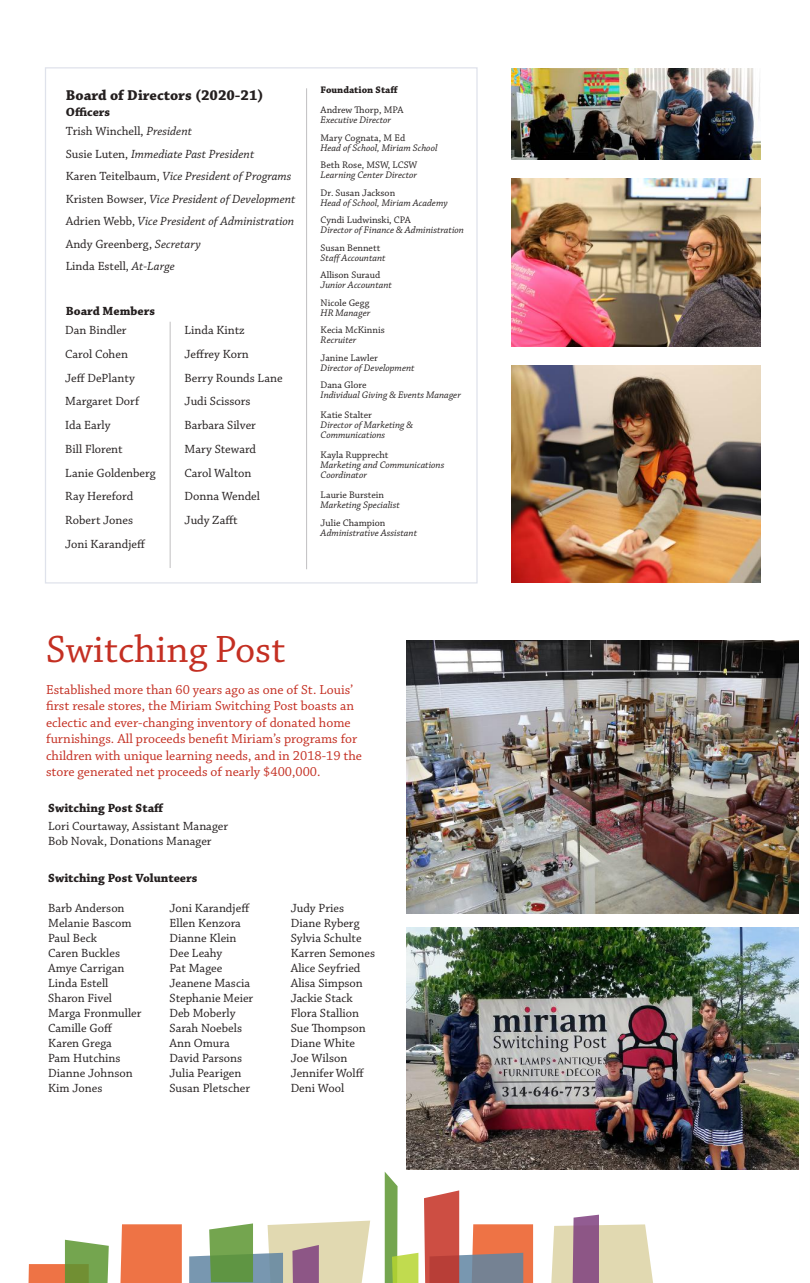
<style>
.page{position:relative;width:810px;height:1283px;background:#fff}
.page>*{position:absolute;margin:0;border:0;box-sizing:border-box;transform-origin:0 0}
.t1{font:40px "Chaparral Pro";color:#c42f22}
.t2{font:700 15px "Chaparral Pro";color:#241f1f}
.t3{font:13.75px/16.5px "Chaparral Pro";color:#c42f22}
.t4{font:12.5px/15px "Chaparral Pro";color:#241f1f}
.t5{font:italic 12.5px/22.5px "Chaparral Pro";color:#241f1f}
.t6{font:700 12.5px "Chaparral Pro";color:#241f1f}
.t7{font:italic 10px/10px "Chaparral Pro";color:#241f1f}
.t8{font:10px "Chaparral Pro";color:#241f1f}
.t9{font:700 10px "Chaparral Pro";color:#241f1f}
.s1{font-weight:700}
.s2{font-style:italic}
.s3{font-style:normal}
</style>
<div class="page">
<img style="left:406px;top:640px;width:393px;height:273px">
<img style="left:406px;top:927px;width:393px;height:242px">
<div style="left:120px;top:1224px;width:62px;height:58px;background:#ee7345"></div>
<svg style="left:28px;top:1239px;width:81px;height:43px"></svg>
<svg style="left:385px;top:1172px;width:33px;height:110px"></svg>
<svg style="left:189px;top:1220px;width:181px;height:62px"></svg>
<svg style="left:424px;top:1190px;width:109px;height:92px"></svg>
<svg style="left:551px;top:1214px;width:102px;height:68px"></svg>
<hr style="left:306px;top:88px;width:1px;height:481px;background:#c0bfc1">
<hr style="left:170px;top:322px;width:1px;height:246px;background:#c0bfc1">
<img style="left:512px;top:179px;width:248px;height:168px">
<img style="left:512px;top:68px;width:248px;height:91px">
<img style="left:512px;top:366px;width:248px;height:216px">
<p class="t2" style="left:66px;top:87px;width:199px">Board of Directors (2020-21)</p>
<p class="t4" style="left:66px;top:103px;width:128px;line-height:18.8px"><span class="s1">Officers<br></span>Trish Winchell, <span class="s2">President</span></p>
<p class="t5" style="left:66px;top:143px;width:231px"><span class="s3">Susie Luten,</span> Immediate Past President<br><span class="s3">Karen Teitelbaum,</span> Vice President of Programs <span class="s3">Kristen Bowser,</span> Vice President of Development <span class="s3">Adrien Webb,</span> Vice President of Administration <span class="s3">Andy Greenberg,</span> Secretary<br><span class="s3">Linda Estell,</span> At-Large</p>
<p class="t6" style="left:66px;top:304px;width:91px">Board Members</p>
<p class="t4" style="left:65px;top:319px;width:92px;line-height:23.8px">Dan Bindler<br>Carol Cohen<br>Jeff DePlanty<br>Margaret Dorf<br>Ida Early<br>Bill Florent<br>Lanie Goldenberg<br>Ray Hereford<br>Robert Jones<br>Joni Karandjeff</p>
<p class="t4" style="left:185px;top:319px;width:100px;line-height:23.8px">Linda Kintz<br>Jeffrey Korn<br>Berry Rounds Lane<br>Judi Scissors<br>Barbara Silver<br>Mary Steward<br>Carol Walton<br>Donna Wendel<br>Judy Zafft</p>
<p class="t9" style="left:321px;top:84px;width:79px">Foundation Staff</p>
<p class="t8" style="left:321px;top:104px;width:84px">Andrew Thorp, MPA</p>
<p class="t7" style="left:321px;top:115px;width:72px">Executive Director</p>
<p class="t8" style="left:321px;top:132px;width:86px">Mary Cognata, M Ed</p>
<p class="t7" style="left:321px;top:143px;width:118px">Head of School, Miriam School</p>
<p class="t8" style="left:321px;top:159px;width:98px">Beth Rose, MSW, LCSW</p>
<p class="t7" style="left:321px;top:170px;width:98px">Learning Center Director</p>
<p class="t8" style="left:321px;top:187px;width:76px">Dr. Susan Jackson</p>
<p class="t7" style="left:321px;top:198px;width:129px">Head of School, Miriam Academy</p>
<p class="t8" style="left:321px;top:214px;width:92px">Cyndi Ludwinski, CPA</p>
<p class="t7" style="left:321px;top:225px;width:145px">Director of Finance &amp; Administration</p>
<p class="t8" style="left:321px;top:242px;width:61px">Susan Bennett</p>
<p class="t7" style="left:321px;top:253px;width:67px">Staff Accountant</p>
<p class="t8" style="left:321px;top:269px;width:61px">Allison Suraud</p>
<p class="t7" style="left:321px;top:280px;width:73px">Junior Accountant</p>
<p class="t8" style="left:321px;top:297px;width:50px">Nicole Gegg</p>
<p class="t7" style="left:321px;top:308px;width:51px">HR Manager</p>
<p class="t8" style="left:321px;top:324px;width:66px">Kecia McKinnis</p>
<p class="t7" style="left:321px;top:335px;width:37px">Recruiter</p>
<p class="t8" style="left:321px;top:352px;width:59px">Janine Lawler</p>
<p class="t7" style="left:321px;top:363px;width:96px">Director of Development</p>
<p class="t8" style="left:321px;top:379px;width:47px">Dana Glore</p>
<p class="t7" style="left:321px;top:390px;width:142px">Individual Giving &amp; Events Manager</p>
<p class="t8" style="left:321px;top:409px;width:53px">Katie Stalter</p>
<p class="t7" style="left:321px;top:420px;width:94px">Director of Marketing &amp;<br>Communications</p>
<p class="t8" style="left:321px;top:449px;width:69px">Kayla Rupprecht</p>
<p class="t7" style="left:321px;top:460px;width:125px">Marketing and Communications<br>Coordinator</p>
<p class="t8" style="left:321px;top:489px;width:65px">Laurie Burstein</p>
<p class="t7" style="left:321px;top:500px;width:81px">Marketing Specialist</p>
<p class="t8" style="left:321px;top:517px;width:66px">Julie Champion</p>
<p class="t7" style="left:321px;top:528px;width:98px">Administrative Assistant</p>
<h1 class="t1" style="left:46px;top:627px;width:241px">Switching Post</h1>
<p class="t3" style="left:46px;top:681px;width:317px">Established more than 60 years ago as one of St. Louis’ first resale stores, the Miriam Switching Post boasts an eclectic and ever-changing inventory of donated home furnishings. All proceeds benefit Miriam’s programs for children with unique learning needs, and in 2018-19 the store generated net proceeds of nearly $400,000.</p>
<p class="t6" style="left:48px;top:801px;width:117px">Switching Post Staff</p>
<p class="t4" style="left:48px;top:819px;width:181px">Lori Courtaway, Assistant Manager<br>Bob Novak, Donations Manager</p>
<p class="t6" style="left:48px;top:870px;width:151px">Switching Post Volunteers</p>
<p class="t4" style="left:48px;top:900px;width:95px">Barb Anderson<br>Melanie Bascom<br>Paul Beck<br>Caren Buckles<br>Amye Carrigan<br>Linda Estell<br>Sharon Fivel<br>Marga Fronmuller<br>Camille Goff<br>Karen Grega<br>Pam Hutchins<br>Dianne Johnson<br>Kim Jones</p>
<p class="t4" style="left:169px;top:900px;width:85px">Joni Karandjeff<br>Ellen Kenzora<br>Dianne Klein<br>Dee Leahy<br>Pat Magee<br>Jeanene Mascia<br>Stephanie Meier<br>Deb Moberly<br>Sarah Noebels<br>Ann Omura<br>David Parsons<br>Julia Pearigen<br>Susan Pletscher</p>
<p class="t4" style="left:291px;top:900px;width:86px">Judy Pries<br>Diane Ryberg<br>Sylvia Schulte<br>Karren Semones<br>Alice Seyfried<br>Alisa Simpson<br>Jackie Stack<br>Flora Stallion<br>Sue Thompson<br>Diane White<br>Joe Wilson<br>Jennifer Wolff<br>Deni Wool</p>
</div>
